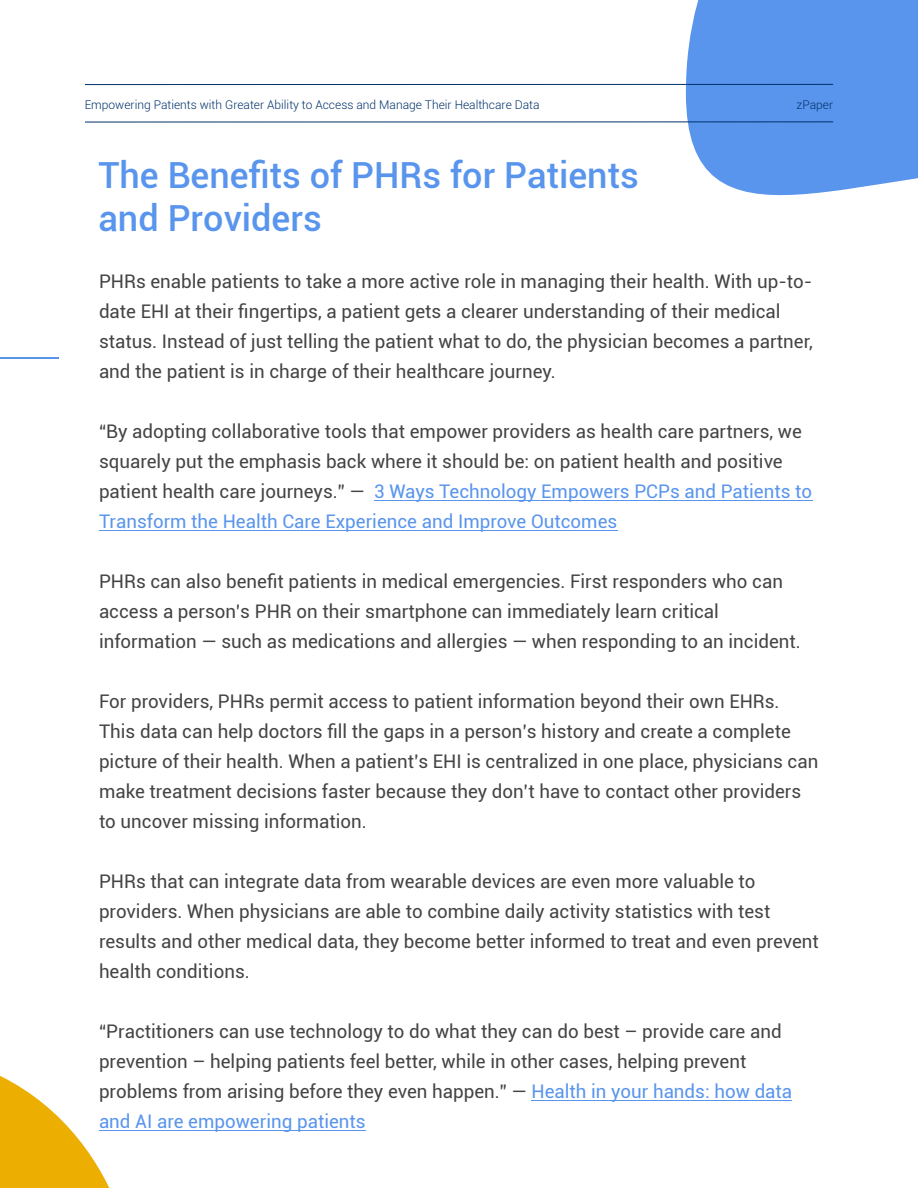
<style>
.page{position:relative;width:918px;height:1188px;background:#fff}
.page>*{position:absolute;margin:0;border:0;box-sizing:border-box;transform-origin:0 0}
.t1{font:500 36px/43.2px "Roboto";color:#5995ed}
.t2{font:18.75px/30px "Roboto";color:#444}
.t3{font:300 12px "Roboto";color:#00326a}
.s1{color:#5995ed}
</style>
<div class="page">
<hr style="left:0;top:357px;width:59px;height:2px;background:#5995ed">
<svg style="left:686px;top:0;width:232px;height:196px;background:#639bed"></svg>
<svg style="left:0;top:1076px;width:110px;height:112px"></svg>
<hr style="left:85px;top:84px;width:748px;height:1px;background:#00326a">
<hr style="left:85px;top:122px;width:748px;height:1px;background:#00326a">
<hr style="left:374px;top:500px;width:438px;height:1px;background:#5995ed">
<hr style="left:99px;top:530px;width:518px;height:1px;background:#5995ed">
<hr style="left:531px;top:1100px;width:261px;height:1px;background:#5995ed">
<hr style="left:99px;top:1130px;width:267px;height:1px;background:#5995ed">
<p class="t3" style="left:85px;top:100px;width:456px">Empowering Patients with Greater Ability to Access and Manage Their Healthcare Data</p>
<p class="t3" style="left:797px;top:100px;width:38px">zPaper</p>
<h1 class="t1" style="left:98px;top:158px;width:542px">The Benefits of PHRs for Patients and Providers</h1>
<p class="t2" style="left:99px;top:269px;width:715px">PHRs enable patients to take a more active role in managing their health. With up-to&shy;date EHI at their fingertips, a patient gets a clearer understanding of their medical status. Instead of just telling the patient what to do, the physician becomes a partner, and the patient is in charge of their healthcare journey.</p>
<p class="t2" style="left:99px;top:419px;width:715px">“By adopting collaborative tools that empower providers as health care partners, we squarely put the emphasis back where it should be: on patient health and positive patient health care journeys.” — <span class="s1">3 Ways Technology Empowers PCPs and Patients to Transform the Health Care Experience and Improve Outcomes</span></p>
<p class="t2" style="left:99px;top:569px;width:703px">PHRs can also benefit patients in medical emergencies. First responders who can access a person’s PHR on their smartphone can immediately learn critical information — such as medications and allergies — when responding to an incident.</p>
<p class="t2" style="left:99px;top:689px;width:721px">For providers, PHRs permit access to patient information beyond their own EHRs.<br>This data can help doctors fill the gaps in a person’s history and create a complete picture of their health. When a patient’s EHI is centralized in one place, physicians can make treatment decisions faster because they don’t have to contact other providers to uncover missing information.</p>
<p class="t2" style="left:99px;top:869px;width:721px">PHRs that can integrate data from wearable devices are even more valuable to providers. When physicians are able to combine daily activity statistics with test results and other medical data, they become better informed to treat and even prevent health conditions.</p>
<p class="t2" style="left:99px;top:1019px;width:695px">“Practitioners can use technology to do what they can do best – provide care and prevention – helping patients feel better, while in other cases, helping prevent problems from arising before they even happen.” — <span class="s1">Health in your hands: how data and AI are empowering patients</span></p>
</div>
